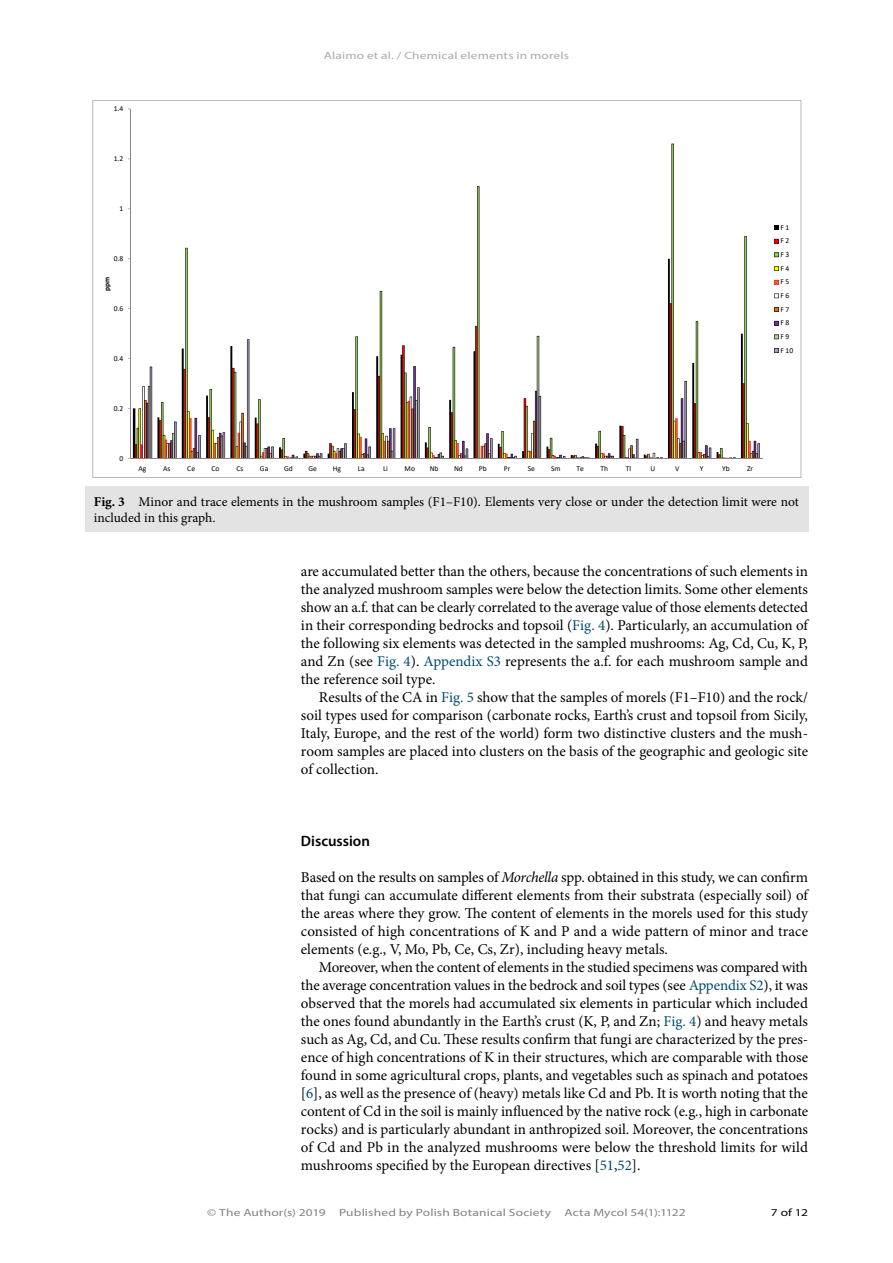
<style>
.page{position:relative;width:893px;height:1263px;background:#fff}
.page>*{position:absolute;margin:0;border:0;box-sizing:border-box;transform-origin:0 0}
.Body_text___first_li{font:15px/18px "Minion Pro";color:#000;text-align:justify}
.Body_text{font:15px/18px "Minion Pro";color:#000;text-align:justify}
.t1{font:600 15px "Myriad Pro";color:#000}
.t2{font:13.5px/16.2px "Minion Pro";color:#000}
.t3{font:10.5px "Myriad Pro Regular 3";letter-spacing:.01em;color:#828282;scale:1.28 1}
.t4{font:10.5px "Myriad Pro Regular 3";letter-spacing:.015em;color:#aaa;scale:1.28 1}
.t5{font:10.5px "Myriad Pro";color:#000;scale:1.28 1}
.t6{font:7.5px/13.6px "Calibri";color:#000}
.t7{font:700 7.5px "Calibri";color:#000}
.s1{font-weight:700}
.s2{color:#004b6f}
.s3{font-style:italic}
</style>
<div class="page">
<svg style="left:93px;top:100px;width:708px;height:378px"></svg>
<div style="left:85px;top:486px;width:723px;height:45px;background:#e2e3e2"></div>
<p class="t4" style="left:324px;top:49px;width:193px">Alaimo et al. / Chemical elements in morels</p>
<p class="t6" style="left:114px;top:102px;width:11px">1.4</p>
<p class="t6" style="left:114px;top:152px;width:11px">1.2</p>
<p class="t6" style="left:120px;top:201px;width:5px">1</p>
<p class="t6" style="left:114px;top:251px;width:11px">0.8</p>
<p class="t7" style="left:102px;top:291px;width:16px;rotate:-90deg">ppm</p>
<p class="t6" style="left:114px;top:301px;width:11px">0.6</p>
<p class="t6" style="left:114px;top:351px;width:11px">0.4</p>
<p class="t6" style="left:114px;top:401px;width:11px">0.2</p>
<p class="t6" style="left:120px;top:451px;width:5px">0</p>
<p class="t6" style="left:139px;top:461px;width:9px">Ag</p>
<p class="t6" style="left:163px;top:461px;width:9px">As</p>
<p class="t6" style="left:187px;top:461px;width:9px">Ce</p>
<p class="t6" style="left:211px;top:461px;width:10px">Co</p>
<p class="t6" style="left:236px;top:461px;width:8px">Cs</p>
<p class="t6" style="left:260px;top:461px;width:10px">Ga</p>
<p class="t6" style="left:284px;top:461px;width:10px">Gd</p>
<p class="t6" style="left:308px;top:461px;width:10px">Ge</p>
<p class="t6" style="left:333px;top:461px;width:10px">Hg</p>
<p class="t6" style="left:358px;top:461px;width:8px">La</p>
<p class="t6" style="left:383px;top:461px;width:6px">Li</p>
<p class="t6" style="left:405px;top:461px;width:12px">Mo</p>
<p class="t6" style="left:430px;top:461px;width:10px">Nb</p>
<p class="t6" style="left:454px;top:461px;width:10px">Nd</p>
<p class="t6" style="left:479px;top:461px;width:9px">Pb</p>
<p class="t6" style="left:504px;top:461px;width:8px">Pr</p>
<p class="t6" style="left:528px;top:461px;width:9px">Se</p>
<p class="t6" style="left:551px;top:461px;width:11px">Sm</p>
<p class="t6" style="left:576px;top:461px;width:9px">Te</p>
<p class="t6" style="left:600px;top:461px;width:9px">Th</p>
<p class="t6" style="left:626px;top:461px;width:7px">Tl</p>
<p class="t6" style="left:650px;top:461px;width:6px">U</p>
<p class="t6" style="left:675px;top:461px;width:6px">V</p>
<p class="t6" style="left:700px;top:461px;width:5px">Y</p>
<p class="t6" style="left:722px;top:461px;width:9px">Yb</p>
<p class="t6" style="left:747px;top:461px;width:8px">Zr</p>
<p class="t6" style="left:780px;top:220px;width:14px">F 1<br>F 2<br>F 3<br>F 4<br>F 5<br>F 6<br>F 7<br>F 8<br>F 9<br>F 10</p>
<p class="t2" style="left:94px;top:493px;width:706px"><span class="s1">Fig. 3</span> Minor and trace elements in the mushroom samples (F1–F10). Elements very close or under the detection limit were not included in this graph.</p>
<p class="Body_text___first_li" style="left:301px;top:562px;width:509px">are accumulated better than the others, because the concentrations of such elements in the analyzed mushroom samples were below the detection limits. Some other elements show an a.f. that can be clearly correlated to the average value of those elements detected in their corresponding bedrocks and topsoil (<span class="s2">Fig. 4</span>). Particularly, an accumulation of the following six elements was detected in the sampled mushrooms: Ag, Cd, Cu, K, P, and Zn (see <span class="s2">Fig. 4</span>). <span class="s2">Appendix S3</span> represents the a.f. for each mushroom sample and the reference soil type.</p>
<p class="Body_text___first_li" style="left:301px;top:688px;width:509px;text-indent:18px">Results of the CA in <span class="s2">Fig. 5</span> show that the samples of morels (F1–F10) and the rock/ soil types used for comparison (carbonate rocks, Earth’s crust and topsoil from Sicily, Italy, Europe, and the rest of the world) form two distinctive clusters and the mush&shy;room samples are placed into clusters on the basis of the geographic and geologic site of collection.</p>
<p class="t1" style="left:301px;top:831px;width:71px">Discussion</p>
<p class="Body_text" style="left:301px;top:868px;width:509px">Based on the results on samples of <span class="s3">Morchella</span> spp. obtained in this study, we can confirm that fungi can accumulate different elements from their substrata (especially soil) of the areas where they grow. The content of elements in the morels used for this study consisted of high concentrations of K and P and a wide pattern of minor and trace elements (e.g., V, Mo, Pb, Ce, Cs, Zr), including heavy metals.</p>
<p class="Body_text___first_li" style="left:301px;top:958px;width:509px;text-indent:18px">Moreover, when the content of elements in the studied specimens was compared with the average concentration values in the bedrock and soil types (see <span class="s2">Appendix S2</span>), it was observed that the morels had accumulated six elements in particular which included the ones found abundantly in the Earth’s crust (K, P, and Zn; <span class="s2">Fig. 4</span>) and heavy metals such as Ag, Cd, and Cu. These results confirm that fungi are characterized by the pres&shy;ence of high concentrations of K in their structures, which are comparable with those found in some agricultural crops, plants, and vegetables such as spinach and potatoes [<span class="s2">6</span>], as well as the presence of (heavy) metals like Cd and Pb. It is worth noting that the content of Cd in the soil is mainly influenced by the native rock (e.g., high in carbonate rocks) and is particularly abundant in anthropized soil. Moreover, the concentrations of Cd and Pb in the analyzed mushrooms were below the threshold limits for wild mushrooms specified by the European directives [<span class="s2">51</span>,<span class="s2">52</span>].</p>
<p class="t3" style="left:207px;top:1205px;width:94px">© The Author(s) 2019</p>
<p class="t3" style="left:339px;top:1205px;width:167px">Published by Polish Botanical Society</p>
<p class="t3" style="left:565px;top:1205px;width:96px">Acta Mycol 54(1):1122</p>
<p class="t5" style="left:771px;top:1205px;width:30px">7 of 12</p>
</div>
